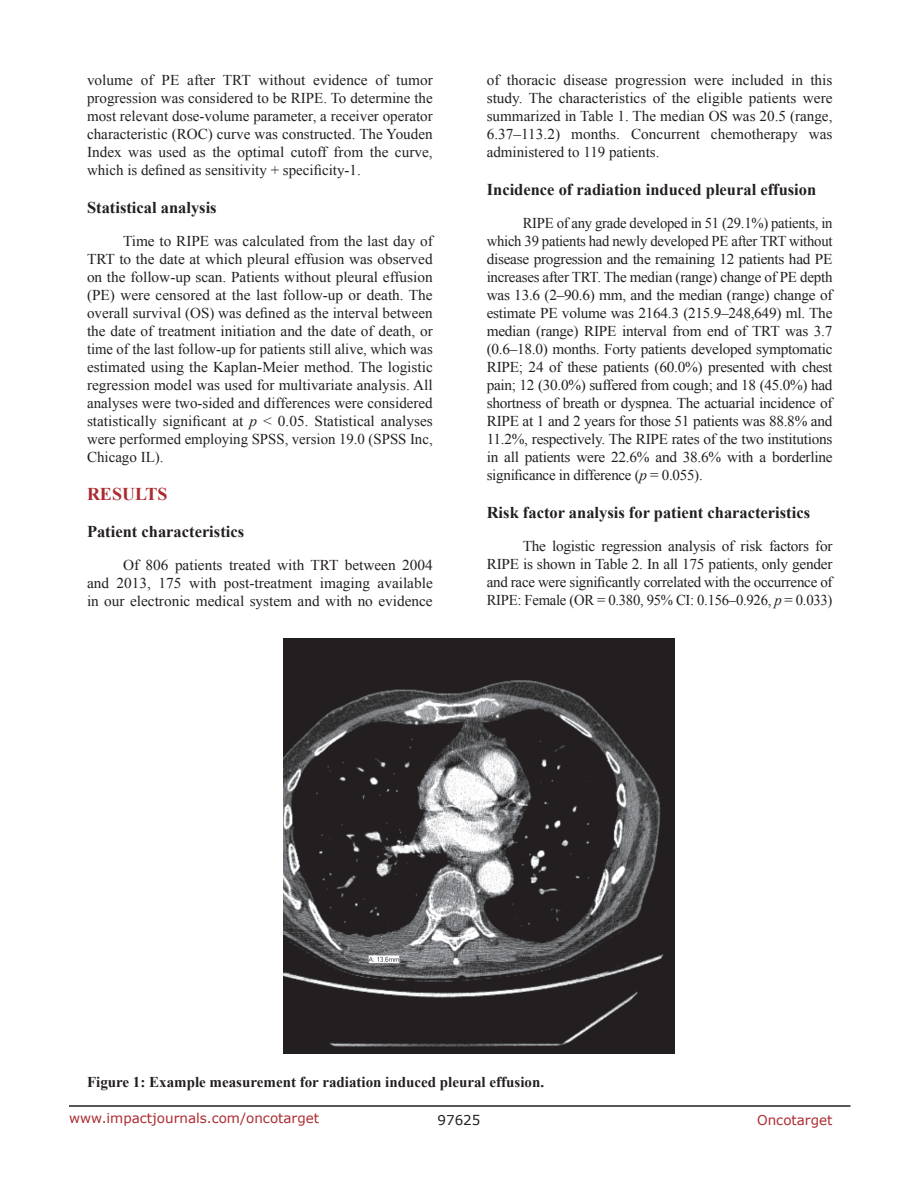
<style>
.page{position:relative;width:918px;height:1188px;background:#fff}
.page>*{position:absolute;margin:0;border:0;box-sizing:border-box;transform-origin:0 0}
.Heading{font:700 18px "Times New Roman";color:#ac2b31}
.SubHeading_middle{font:700 16.5px "Times New Roman";color:#231f20}
.SubHeading{font:700 16.5px "Times New Roman";color:#231f20}
.BodyText{font:15px/18px "Times New Roman";color:#231f20;text-align:justify}
.FigureText{font:700 15px "Times New Roman";color:#231f20}
.t1{font:13.5px "Verdana";color:#ac2b31}
.t2{font:13.5px "Verdana";color:#231f20}
.s1{font-style:italic}
</style>
<div class="page">
<hr style="left:69px;top:1105px;width:781px;height:2px;background:#231f20">
<img style="left:283px;top:639px;width:391px;height:415px">
<p class="BodyText" style="left:87px;top:71px;width:347px">volume of PE after TRT without evidence of tumor progression was considered to be RIPE. To determine the most relevant dose-volume parameter, a receiver operator characteristic (ROC) curve was constructed. The Youden Index was used as the optimal cutoff from the curve, which is defined as sensitivity + specificity-1.</p>
<p class="SubHeading_middle" style="left:87px;top:196px;width:131px">Statistical analysis</p>
<p class="BodyText" style="left:87px;top:232px;width:347px;text-indent:36px">Time to RIPE was calculated from the last day of TRT to the date at which pleural effusion was observed on the follow-up scan. Patients without pleural effusion (PE) were censored at the last follow-up or death. The overall survival (OS) was defined as the interval between the date of treatment initiation and the date of death, or time of the last follow-up for patients still alive, which was estimated using the Kaplan-Meier method. The logistic regression model was used for multivariate analysis. All analyses were two-sided and differences were considered statistically significant at <span class="s1">p</span> &lt; 0.05. Statistical analyses were performed employing SPSS, version 19.0 (SPSS Inc, Chicago IL).</p>
<p class="Heading" style="left:87px;top:482px;width:82px">RESULTS</p>
<p class="SubHeading" style="left:87px;top:520px;width:159px">Patient characteristics</p>
<p class="BodyText" style="left:87px;top:555px;width:347px;text-indent:36px">Of 806 patients treated with TRT between 2004 and 2013, 175 with post-treatment imaging available in our electronic medical system and with no evidence</p>
<p class="BodyText" style="left:487px;top:71px;width:347px">of thoracic disease progression were included in this study. The characteristics of the eligible patients were summarized in Table 1. The median OS was 20.5 (range, 6.37–113.2) months. Concurrent chemotherapy was administered to 119 patients.</p>
<p class="SubHeading_middle" style="left:487px;top:178px;width:331px">Incidence of radiation induced pleural effusion</p>
<p class="BodyText" style="left:487px;top:214px;width:347px;text-indent:36px">RIPE of any grade developed in 51 (29.1%) patients, in which 39 patients had newly developed PE after TRT without disease progression and the remaining 12 patients had PE increases after TRT. The median (range) change of PE depth was 13.6 (2–90.6) mm, and the median (range) change of estimate PE volume was 2164.3 (215.9–248,649) ml. The median (range) RIPE interval from end of TRT was 3.7 (0.6–18.0) months. Forty patients developed symptomatic RIPE; 24 of these patients (60.0%) presented with chest pain; 12 (30.0%) suffered from cough; and 18 (45.0%) had shortness of breath or dyspnea. The actuarial incidence of RIPE at 1 and 2 years for those 51 patients was 88.8% and 11.2%, respectively. The RIPE rates of the two institutions in all patients were 22.6% and 38.6% with a borderline significance in difference (<span class="s1">p</span> = 0.055).</p>
<p class="SubHeading_middle" style="left:487px;top:501px;width:325px">Risk factor analysis for patient characteristics</p>
<p class="BodyText" style="left:487px;top:537px;width:347px;text-indent:36px">The logistic regression analysis of risk factors for RIPE is shown in Table 2. In all 175 patients, only gender and race were significantly correlated with the occurrence of RIPE: Female (OR = 0.380, 95% CI: 0.156–0.926, <span class="s1">p</span> = 0.033)</p>
<p class="FigureText" style="left:87px;top:1072px;width:459px">Figure 1: Example measurement for radiation induced pleural effusion.</p>
<p class="t1" style="left:69px;top:1109px;width:252px">www.impactjournals.com/oncotarget</p>
<p class="t2" style="left:438px;top:1111px;width:44px">97625</p>
<p class="t1" style="left:757px;top:1111px;width:77px">Oncotarget</p>
</div>
